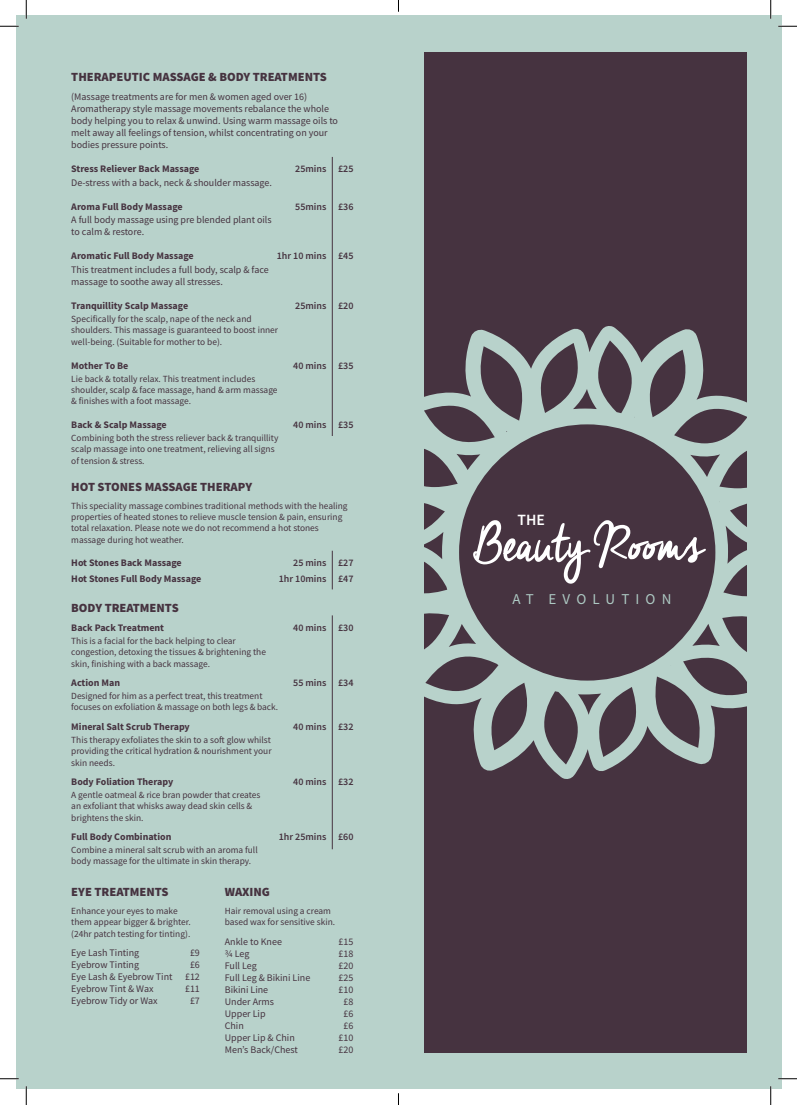
<style>
.page{position:relative;width:797px;height:1105px;background:#fff}
.page>*{position:absolute;margin:0;border:0;box-sizing:border-box;transform-origin:0 0}
.t1{font:65.25px "Cheddar Jack";letter-spacing:-.035em;color:#fff}
.t2{font:600 15.62px "Source Sans Pro";color:#fff}
.t3{font:15px "Source Sans Pro";letter-spacing:.41em;color:#adc9c3}
.t4{font:900 12.5px "Source Sans Pro";color:#463340}
.t5{font:10px/12px "Source Sans Pro";color:#463340}
.t6{font:700 10px "Source Sans Pro";color:#463340}
.t7{font:600 10px "Source Sans Pro";color:#463340}
.t8{font:9.38px/11.2px "Source Sans Pro";color:#463340}
</style>
<div class="page">
<div style="left:16px;top:16px;width:765px;height:1073px;background:#b8d2cb"></div>
<div style="left:424px;top:52px;width:322px;height:1000px;background:#463340"></div>
<svg style="left:424px;top:325px;width:323px;height:455px"></svg>
<hr style="left:332px;top:157px;width:1px;height:279px;background:#463340">
<hr style="left:332px;top:551px;width:1px;height:38px;background:#463340">
<hr style="left:332px;top:615px;width:1px;height:234px;background:#463340">
<svg style="left:0;top:25px;width:19px;height:2px"></svg>
<svg style="left:778px;top:25px;width:19px;height:2px"></svg>
<svg style="left:0;top:1078px;width:19px;height:1px"></svg>
<svg style="left:778px;top:1078px;width:19px;height:1px"></svg>
<svg style="left:25px;top:0;width:2px;height:19px"></svg>
<svg style="left:25px;top:1086px;width:2px;height:19px"></svg>
<svg style="left:770px;top:0;width:1px;height:19px"></svg>
<svg style="left:770px;top:1086px;width:1px;height:19px"></svg>
<h3 class="t4" style="left:71px;top:68px;width:257px">THERAPEUTIC MASSAGE &amp; BODY TREATMENTS</h3>
<p class="t5" style="left:71px;top:90px;width:268px">(Massage treatments are for men &amp; women aged over 16)<br>Aromatherapy style massage movements rebalance the whole body helping you to relax &amp; unwind. Using warm massage oils to melt away all feelings of tension, whilst concentrating on your bodies pressure points.</p>
<p class="t6" style="left:71px;top:162px;width:130px">Stress Reliever Back Massage</p>
<p class="t7" style="left:295px;top:162px;width:60px">25mins £25</p>
<p class="t5" style="left:71px;top:176px;width:202px">De-stress with a back, neck &amp; shoulder massage.</p>
<p class="t6" style="left:71px;top:199px;width:113px">Aroma Full Body Massage</p>
<p class="t7" style="left:295px;top:200px;width:60px">55mins £36</p>
<p class="t5" style="left:71px;top:214px;width:202px">A full body massage using pre blended plant oils to calm &amp; restore.</p>
<p class="t6" style="left:71px;top:249px;width:124px">Aromatic Full Body Massage</p>
<p class="t7" style="left:277px;top:249px;width:78px">1hr 10 mins £45</p>
<p class="t5" style="left:71px;top:264px;width:199px">This treatment includes a full body, scalp &amp; face massage to soothe away all stresses.</p>
<p class="t6" style="left:71px;top:299px;width:118px">Tranquillity Scalp Massage</p>
<p class="t7" style="left:295px;top:299px;width:60px">25mins £20</p>
<p class="t8" style="left:71px;top:313px;width:208px">Specifically for the scalp, nape of the neck and shoulders. This massage is guaranteed to boost inner well-being. (Suitable for mother to be).</p>
<p class="t6" style="left:71px;top:358px;width:59px">Mother To Be</p>
<p class="t7" style="left:293px;top:359px;width:62px">40 mins £35</p>
<p class="t8" style="left:71px;top:373px;width:208px">Lie back &amp; totally relax. This treatment includes shoulder, scalp &amp; face massage, hand &amp; arm massage &amp; finishes with a foot massage.</p>
<p class="t6" style="left:71px;top:418px;width:97px">Back &amp; Scalp Massage</p>
<p class="t7" style="left:293px;top:418px;width:62px">40 mins £35</p>
<p class="t8" style="left:71px;top:432px;width:209px">Combining both the stress reliever back &amp; tranquillity scalp massage into one treatment, relieving all signs of tension &amp; stress.</p>
<h3 class="t4" style="left:71px;top:478px;width:182px">HOT STONES MASSAGE THERAPY</h3>
<p class="t8" style="left:71px;top:500px;width:278px">This speciality massage combines traditional methods with the healing properties of heated stones to relieve muscle tension &amp; pain, ensuring total relaxation. Please note we do not recommend a hot stones massage during hot weather.</p>
<p class="t6" style="left:71px;top:556px;width:112px">Hot Stones Back Massage</p>
<p class="t7" style="left:293px;top:556px;width:62px">25 mins £27</p>
<p class="t6" style="left:71px;top:571px;width:132px">Hot Stones Full Body Massage</p>
<p class="t7" style="left:279px;top:572px;width:76px">1hr 10mins £47</p>
<h3 class="t4" style="left:71px;top:599px;width:109px">BODY TREATMENTS</h3>
<p class="t6" style="left:71px;top:621px;width:94px">Back Pack Treatment</p>
<p class="t7" style="left:293px;top:621px;width:62px">40 mins £30</p>
<p class="t8" style="left:71px;top:635px;width:196px">This is a facial for the back helping to clear congestion, detoxing the tissues &amp; brightening the skin, finishing with a back massage.</p>
<p class="t6" style="left:71px;top:676px;width:50px">Action Man</p>
<p class="t7" style="left:293px;top:676px;width:62px">55 mins £34</p>
<p class="t8" style="left:71px;top:690px;width:208px">Designed for him as a perfect treat, this treatment focuses on exfoliation &amp; massage on both legs &amp; back.</p>
<p class="t6" style="left:71px;top:720px;width:120px">Mineral Salt Scrub Therapy</p>
<p class="t7" style="left:293px;top:720px;width:62px">40 mins £32</p>
<p class="t8" style="left:71px;top:734px;width:202px;text-align:justify">This therapy exfoliates the skin to a soft glow whilst providing the critical hydration &amp; nourishment your skin needs.</p>
<p class="t6" style="left:71px;top:775px;width:103px">Body Foliation Therapy</p>
<p class="t7" style="left:293px;top:775px;width:62px">40 mins £32</p>
<p class="t8" style="left:71px;top:789px;width:191px">A gentle oatmeal &amp; rice bran powder that creates an exfoliant that whisks away dead skin cells &amp; brightens the skin.</p>
<p class="t6" style="left:71px;top:830px;width:102px">Full Body Combination</p>
<p class="t7" style="left:279px;top:830px;width:76px">1hr 25mins £60</p>
<p class="t8" style="left:71px;top:844px;width:188px">Combine a mineral salt scrub with an aroma full body massage for the ultimate in skin therapy.</p>
<h3 class="t4" style="left:71px;top:883px;width:99px">EYE TREATMENTS</h3>
<p class="t8" style="left:71px;top:905px;width:121px">Enhance your eyes to make them appear bigger &amp; brighter. (24hr patch testing for tinting).</p>
<p class="t5" style="left:71px;top:946px;width:69px">Eye Lash Tinting</p>
<p class="t5" style="left:190px;top:946px;width:11px">£9</p>
<p class="t5" style="left:71px;top:958px;width:69px">Eyebrow Tinting</p>
<h3 class="t4" style="left:225px;top:883px;width:47px">WAXING</h3>
<p class="t8" style="left:225px;top:905px;width:112px">Hair removal using a cream based wax for sensitive skin.</p>
<p class="t5" style="left:225px;top:935px;width:59px">Ankle to Knee</p>
<p class="t5" style="left:338px;top:935px;width:16px">£15</p>
<p class="t5" style="left:225px;top:947px;width:26px">¾ Leg</p>
<p class="t5" style="left:338px;top:947px;width:16px">£18</p>
<p class="t5" style="left:225px;top:959px;width:33px">Full Leg</p>
<p class="t5" style="left:338px;top:959px;width:16px">£20</p>
<p class="t5" style="left:225px;top:971px;width:87px">Full Leg &amp; Bikini Line</p>
<p class="t5" style="left:338px;top:971px;width:16px">£25</p>
<p class="t5" style="left:225px;top:983px;width:45px">Bikini Line</p>
<p class="t5" style="left:338px;top:983px;width:16px">£10</p>
<p class="t5" style="left:225px;top:995px;width:51px">Under Arms</p>
<p class="t5" style="left:343px;top:995px;width:11px">£8</p>
<p class="t5" style="left:225px;top:1007px;width:42px">Upper Lip</p>
<p class="t5" style="left:343px;top:1007px;width:11px">£6</p>
<p class="t5" style="left:225px;top:1019px;width:21px">Chin</p>
<p class="t5" style="left:343px;top:1019px;width:11px">£6</p>
<p class="t5" style="left:225px;top:1031px;width:72px">Upper Lip &amp; Chin</p>
<p class="t5" style="left:338px;top:1031px;width:16px">£10</p>
<p class="t5" style="left:225px;top:1043px;width:74px">Men’s Back/Chest</p>
<p class="t5" style="left:338px;top:1043px;width:16px">£20</p>
<p class="t5" style="left:71px;top:958px;width:130px;text-align:justify;text-indent:119px">£6<br>Eye Lash &amp; Eyebrow Tint £12<br>Eyebrow Tint &amp; Wax</p>
<p class="t5" style="left:185px;top:982px;width:16px">£11</p>
<p class="t5" style="left:71px;top:994px;width:88px">Eyebrow Tidy or Wax</p>
<p class="t5" style="left:190px;top:994px;width:11px">£7</p>
<h2 class="t2" style="left:517px;top:510px;width:29px">THE</h2>
<h1 class="t1" style="left:473px;top:507px;width:232px">Beauty Rooms</h1>
<h3 class="t3" style="left:512px;top:589px;width:161px">AT EVOLUTION</h3>
</div>
